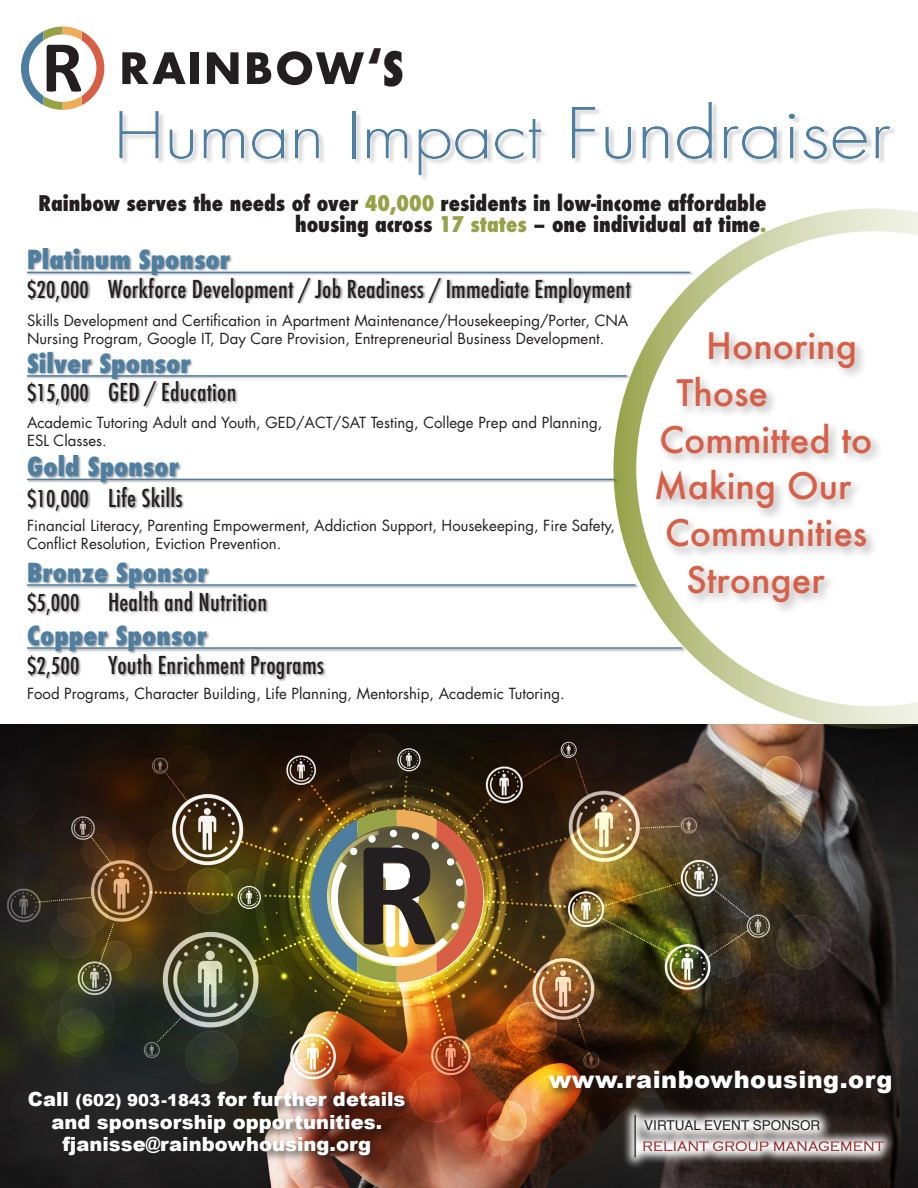
<style>
.page{position:relative;width:918px;height:1188px;background:#fff}
.page>*{position:absolute;margin:0;border:0;box-sizing:border-box;transform-origin:0 0}
.t1{font:300 62.7px "Futura";color:#4e7ea0;scale:1.13 1}
.t2{font:800 condensed 42.15px "Futura";color:#231f20}
.t3{font:500 35.4px "Futura";color:#d85f47}
.Pa3{font:800 condensed 25.5px "Futura";letter-spacing:.01em;color:#4e7ea0}
.Default{font:800 condensed 25.5px "Futura";letter-spacing:.01em;color:#4e7ea0}
.Pa3-2{font:500 condensed 24px "Futura";letter-spacing:.01em;color:#231f20}
.t4{font:900 24px "Arial";letter-spacing:.02em;color:#fff}
.t5{font:800 condensed 21px/21px "Futura";color:#231f20;text-align:right}
.t6{font:900 19.5px/22.5px "Arial";color:#fff;text-align:center}
.t7{font:15px/18px "Futura";color:#231f20}
.t8{font:13.5px "Helvetica";color:#231f20}
.s1{font-size:45.9px}
.s2{font-size:68.4px}
.s3{color:#95a247}
.s4{font-size:22.5px}
.s5{font-size:16.5px}
</style>
<div class="page">
<img style="left:0;top:725px;width:918px;height:463px">
<svg style="left:614px;top:208px;width:304px;height:521px"></svg>
<svg style="left:622px;top:1106px;width:273px;height:64px;background:#6a6462"></svg>
<hr style="left:634px;top:1115px;width:2px;height:42px;background:#231f20">
<img style="left:642px;top:1134px;width:244px;height:27px">
<div style="left:546px;top:1067px;width:357px;height:39px;background:#231f20;opacity:.75"></div>
<div style="left:110px;top:95px;width:792px;height:86px;background:#231f20;opacity:.75"></div>
<div style="left:25px;top:1088px;width:391px;height:79px;background:#231f20;opacity:.75"></div>
<div style="left:27px;top:248px;width:666px;height:434px;background:#231f20;opacity:.44"></div>
<hr style="left:27px;top:272px;width:663px;height:1px;background:#4e7ea0">
<hr style="left:27px;top:375px;width:600px;height:2px;background:#4e7ea0">
<hr style="left:27px;top:479px;width:588px;height:1px;background:#4e7ea0">
<hr style="left:27px;top:584px;width:609px;height:2px;background:#4e7ea0">
<hr style="left:27px;top:647px;width:655px;height:2px;background:#4e7ea0">
<svg style="left:21px;top:27px;width:83px;height:83px"></svg>
<svg style="left:122px;top:52px;width:64px;height:32px"></svg>
<div style="left:190px;top:52px;width:8px;height:32px;background:#231f20"></div>
<svg style="left:207px;top:52px;width:32px;height:32px"></svg>
<svg style="left:247px;top:52px;width:24px;height:32px"></svg>
<svg style="left:277px;top:51px;width:87px;height:34px"></svg>
<img style="left:311px;top:810px;width:172px;height:172px">
<div style="left:653px;top:329px;width:231px;height:286px;background:#231f20;opacity:.33"></div>
<p class="t2" style="left:367px;top:36px;width:38px">‘<span class="s1">S</span></p>
<h1 class="t1" style="left:114px;top:95px;width:690px">Human Impact <span class="s2">Fundraiser</span></h1>
<p class="t5" style="left:38px;top:193px;width:730px">Rainbow serves the needs of over <span class="s3">40,000</span> residents in low-income affordable housing across <span class="s3">17 states</span> – one individual at time<span class="s3">.</span></p>
<p class="Pa3" style="left:27px;top:243px;width:204px">Platinum Sponsor</p>
<p class="Pa3-2" style="left:27px;top:274px;width:605px"><span class="s4">$20,000</span> Workforce Development / Job Readiness / Immediate Employment</p>
<p class="t7" style="left:27px;top:311px;width:603px">Skills Development and Certification in Apartment Maintenance/Housekeeping/Porter, CNA<br>Nursing Program, Google IT, Day Care Provision, Entrepreneurial Business Development.</p>
<p class="Pa3" style="left:27px;top:346px;width:165px">Silver Sponsor</p>
<p class="Pa3-2" style="left:27px;top:377px;width:211px"><span class="s4">$15,000</span> GED / Education</p>
<p class="t7" style="left:27px;top:413px;width:577px">Academic Tutoring Adult and Youth, GED/ACT/SAT Testing, College Prep and Planning,</p>
<p class="t7" style="left:27px;top:431px;width:81px">ESL Classes.</p>
<p class="Pa3" style="left:27px;top:450px;width:153px">Gold Sponsor</p>
<p class="Pa3-2" style="left:27px;top:483px;width:157px"><span class="s4">$10,000</span> Life Skills</p>
<p class="t7" style="left:27px;top:516px;width:590px">Financial Literacy, Parenting Empowerment, Addiction Support, Housekeeping, Fire Safety,<br>Conflict Resolution, Eviction Prevention.</p>
<p class="Pa3" style="left:27px;top:555px;width:182px">Bronze Sponsor</p>
<p class="Pa3-2" style="left:27px;top:586px;width:242px"><span class="s4">$5,000</span> Health and Nutrition</p>
<p class="Default" style="left:27px;top:618px;width:181px">Copper Sponsor</p>
<p class="Pa3-2" style="left:27px;top:649px;width:298px"><span class="s4">$2,500</span> Youth Enrichment Programs</p>
<p class="t7" style="left:27px;top:684px;width:539px">Food Programs, Character Building, Life Planning, Mentorship, Academic Tutoring.</p>
<p class="t3" style="left:706px;top:322px;width:152px">Honoring</p>
<p class="t3" style="left:676px;top:368px;width:93px">Those</p>
<p class="t3" style="left:659px;top:415px;width:215px">Committed to</p>
<p class="t3" style="left:654px;top:462px;width:199px">Making Our</p>
<p class="t3" style="left:665px;top:509px;width:204px">Communities</p>
<p class="t3" style="left:686px;top:556px;width:140px">Stronger</p>
<p class="t6" style="left:28px;top:1087px;width:379px">Call <span class="s5">(602) 903-1843</span> for further details and sponsorship opportunities.</p>
<p class="t6" style="left:62px;top:1132px;width:310px">fjanisse@rainbowhousing.org</p>
<p class="t4" style="left:549px;top:1062px;width:345px">www.rainbowhousing.org</p>
<p class="t8" style="left:644px;top:1115px;width:178px">VIRTUAL EVENT SPONSOR</p>
</div>
